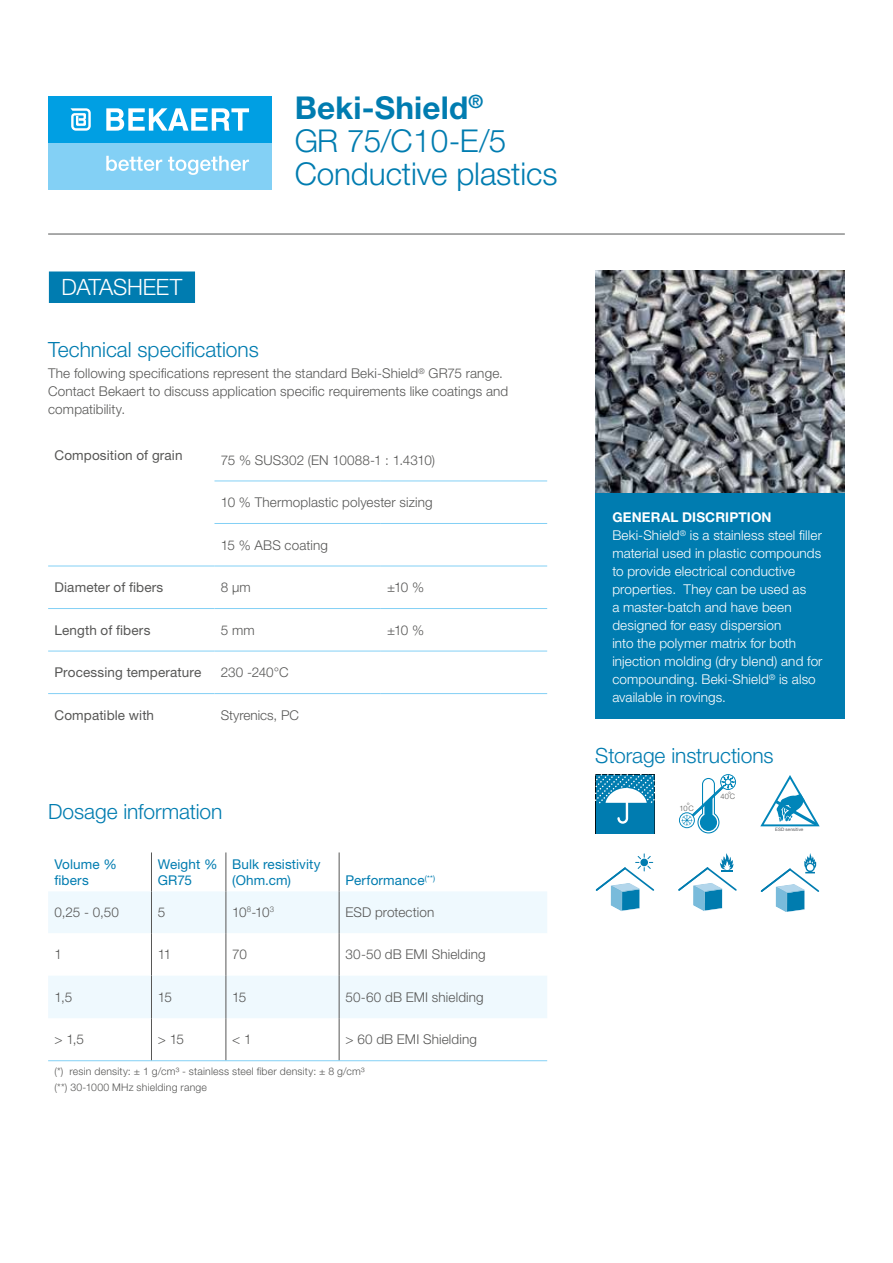
<style>
.page{position:relative;width:893px;height:1263px;background:#fff}
.page>*{position:absolute;margin:0;border:0;box-sizing:border-box;transform-origin:0 0}
.t1{font:300 31.5px/33px "Helvetica Neue LT Pro";letter-spacing:-.005em;color:#007cb0}
.t2{font:300 22.5px "Helvetica Neue LT Pro";letter-spacing:-.015em;color:#fff}
.t3{font:300 21px "Helvetica Neue LT Pro";color:#007cb0}
.t4{font:300 13.5px/18px "Helvetica Neue LT Pro";letter-spacing:.01em;color:#575756}
.t5{font:300 13.5px/18px "Helvetica Neue LT Pro";letter-spacing:.01em;color:#fff}
.t6{font:13.5px "Helvetica Neue LT Pro";letter-spacing:.01em;color:#575756}
.t7{font:13.5px/16.5px "Helvetica Neue LT Pro";letter-spacing:.01em;color:#007cb0}
.t8{font:300 10.5px/16.5px "Helvetica Neue LT Pro";letter-spacing:.02em;color:#575756}
.t9{font:300 7.5px "Helvetica Neue LT Pro";color:#575756}
.t10{font:4.65px "Helvetica Neue LT Pro";color:#57585b}
.s1{font-weight:700}
.s2{font-family:"Helvetica Neue LT Std"}
</style>
<div class="page">
<div style="left:48px;top:139px;width:223px;height:50px;background:#83d0f5"></div>
<div style="left:48px;top:96px;width:223px;height:47px;background:#009fe3"></div>
<svg style="left:70px;top:108px;width:21px;height:23px"></svg>
<svg style="left:106px;top:108px;width:143px;height:23px"></svg>
<svg style="left:106px;top:156px;width:56px;height:15px"></svg>
<svg style="left:168px;top:156px;width:81px;height:19px"></svg>
<hr style="left:48px;top:234px;width:797px;height:1px;background:#545656">
<div style="left:49px;top:271px;width:146px;height:32px;background:#007cb0"></div>
<hr style="left:214px;top:481px;width:167px;height:1px;background:#83d0f5">
<hr style="left:381px;top:481px;width:166px;height:1px;background:#83d0f5">
<hr style="left:214px;top:523px;width:167px;height:1px;background:#83d0f5">
<hr style="left:381px;top:523px;width:166px;height:1px;background:#83d0f5">
<hr style="left:48px;top:566px;width:166px;height:1px;background:#83d0f5">
<hr style="left:214px;top:566px;width:167px;height:1px;background:#83d0f5">
<hr style="left:381px;top:566px;width:166px;height:1px;background:#83d0f5">
<hr style="left:48px;top:608px;width:166px;height:1px;background:#83d0f5">
<hr style="left:214px;top:608px;width:167px;height:1px;background:#83d0f5">
<hr style="left:381px;top:608px;width:166px;height:1px;background:#83d0f5">
<hr style="left:48px;top:651px;width:166px;height:1px;background:#83d0f5">
<hr style="left:214px;top:651px;width:167px;height:1px;background:#83d0f5">
<hr style="left:381px;top:651px;width:166px;height:1px;background:#83d0f5">
<hr style="left:48px;top:693px;width:166px;height:1px;background:#83d0f5">
<hr style="left:214px;top:693px;width:167px;height:1px;background:#83d0f5">
<hr style="left:381px;top:693px;width:166px;height:1px;background:#83d0f5">
<svg style="left:48px;top:891px;width:499px;height:127px;fill:#eff9fe"></svg>
<hr style="left:151px;top:852px;width:1px;height:39px;background:#575756">
<hr style="left:226px;top:852px;width:1px;height:39px;background:#575756">
<hr style="left:339px;top:852px;width:1px;height:39px;background:#575756">
<hr style="left:151px;top:891px;width:1px;height:42px;background:#575756">
<hr style="left:226px;top:891px;width:1px;height:42px;background:#575756">
<hr style="left:339px;top:891px;width:1px;height:42px;background:#575756">
<hr style="left:151px;top:933px;width:1px;height:43px;background:#575756">
<hr style="left:226px;top:933px;width:1px;height:43px;background:#575756">
<hr style="left:339px;top:933px;width:1px;height:43px;background:#575756">
<hr style="left:151px;top:976px;width:1px;height:42px;background:#575756">
<hr style="left:226px;top:976px;width:1px;height:42px;background:#575756">
<hr style="left:339px;top:976px;width:1px;height:42px;background:#575756">
<hr style="left:151px;top:1018px;width:1px;height:42px;background:#575756">
<hr style="left:226px;top:1018px;width:1px;height:42px;background:#575756">
<hr style="left:339px;top:1018px;width:1px;height:42px;background:#575756">
<hr style="left:48px;top:1060px;width:103px;height:1px;background:#83d0f5">
<hr style="left:151px;top:1060px;width:75px;height:1px;background:#83d0f5">
<hr style="left:226px;top:1060px;width:113px;height:1px;background:#83d0f5">
<hr style="left:339px;top:1060px;width:208px;height:1px;background:#83d0f5">
<div style="left:595px;top:492px;width:250px;height:227px;background:#007cb0"></div>
<img style="left:595px;top:270px;width:250px;height:222px">
<svg style="left:595px;top:774px;width:60px;height:59px;background:#3191b9"></svg>
<svg style="left:595px;top:854px;width:60px;height:57px"></svg>
<svg style="left:678px;top:853px;width:59px;height:58px"></svg>
<svg style="left:760px;top:853px;width:60px;height:58px"></svg>
<svg style="left:760px;top:775px;width:60px;height:52px"></svg>
<svg style="left:679px;top:774px;width:57px;height:59px"></svg>
<h2 class="t2" style="left:62px;top:273px;width:122px">DATASHEET</h2>
<h1 class="t1" style="left:295px;top:90px;width:264px"><span class="s1">Beki-Shield</span><sup>®<br></sup>GR 75/C10-E/5<br>Conductive plastics</h1>
<h3 class="t3" style="left:48px;top:337px;width:212px">Technical specifications</h3>
<p class="t4" style="left:48px;top:364px;width:462px">The following specifications represent the standard Beki-Shield<sup>®</sup> GR75 range.<br>Contact Bekaert to discuss application specific requirements like coatings and compatibility.</p>
<p class="t6" style="left:55px;top:447px;width:130px">Composition of grain</p>
<p class="t4" style="left:221px;top:450px;width:216px">75 % SUS302 (EN 10088-1 : 1.4310)</p>
<p class="t4" style="left:221px;top:493px;width:213px">10 % Thermoplastic polyester sizing</p>
<p class="t4" style="left:221px;top:535px;width:109px">15 % ABS coating</p>
<p class="t6" style="left:55px;top:579px;width:110px">Diameter of fibers</p>
<p class="t4" style="left:221px;top:578px;width:31px">8 µm</p>
<p class="t4" style="left:387px;top:578px;width:38px">±10 %</p>
<p class="t6" style="left:54px;top:622px;width:97px">Length of fibers</p>
<p class="t4" style="left:221px;top:620px;width:35px">5 mm</p>
<p class="t4" style="left:387px;top:620px;width:38px">±10 %</p>
<p class="t6" style="left:54px;top:664px;width:148px">Processing temperature</p>
<p class="t4" style="left:221px;top:663px;width:69px">230 -240°C</p>
<p class="t6" style="left:54px;top:707px;width:101px">Compatible with</p>
<p class="t4" style="left:221px;top:706px;width:80px">Styrenics, PC</p>
<h3 class="t3" style="left:48px;top:799px;width:176px">Dosage information</h3>
<p class="t7" style="left:55px;top:855px;width:64px">Volume % fibers</p>
<p class="t7" style="left:158px;top:855px;width:61px">Weight %<br>GR75</p>
<p class="t7" style="left:232px;top:855px;width:90px">Bulk resistivity (Ohm.cm)</p>
<p class="t7" style="left:345px;top:872px;width:91px">Performance<sup>(**)</sup></p>
<p class="t4" style="left:55px;top:903px;width:66px">0,25 - 0,50</p>
<p class="t4" style="left:158px;top:903px;width:9px">5</p>
<p class="t4" style="left:232px;top:903px;width:43px">10<sup>8</sup>-10<sup>3</sup></p>
<p class="t4" style="left:345px;top:903px;width:90px">ESD protection</p>
<p class="t4" style="left:55px;top:945px;width:9px">1</p>
<p class="t4" style="left:158px;top:945px;width:15px">11</p>
<p class="t4" style="left:232px;top:945px;width:16px">70</p>
<p class="t4" style="left:345px;top:945px;width:142px">30-50 dB EMI Shielding</p>
<p class="t4" style="left:55px;top:988px;width:19px">1,5</p>
<p class="t4" style="left:158px;top:988px;width:16px">15</p>
<p class="t4" style="left:232px;top:988px;width:16px">15</p>
<p class="t4" style="left:345px;top:988px;width:140px">50-60 dB EMI shielding</p>
<p class="t4" style="left:55px;top:1030px;width:31px">&gt; 1,5</p>
<p class="t4" style="left:158px;top:1030px;width:28px">&gt; 15</p>
<p class="t4" style="left:232px;top:1030px;width:21px">&lt; 1</p>
<p class="t4" style="left:345px;top:1030px;width:133px">&gt; 60 dB EMI Shielding</p>
<p class="t8" style="left:55px;top:1062px;width:312px">(*) resin density: <span class="s2">±</span> 1 g/cm³ - stainless steel fiber density: <span class="s2">±</span> 8 g/cm³ (**) 30-1000 MHz shielding range</p>
<p class="t5" style="left:612px;top:508px;width:212px"><span class="s1">GENERAL DISCRIPTION<br></span>Beki-Shield<sup>®</sup> is a stainless steel filler material used in plastic compounds to provide electrical conductive properties. They can be used as<br>a master-batch and have been designed for easy dispersion<br>into the polymer matrix for both injection molding (dry blend) and for compounding. Beki-Shield<sup>®</sup> is also available in rovings.</p>
<h3 class="t3" style="left:595px;top:743px;width:180px">Storage instructions</h3>
<p class="t9" style="left:679px;top:803px;width:16px">10°C</p>
<p class="t9" style="left:720px;top:792px;width:16px">40°C</p>
<p class="t10" style="left:775px;top:826px;width:30px">ESD sensitive</p>
</div>
